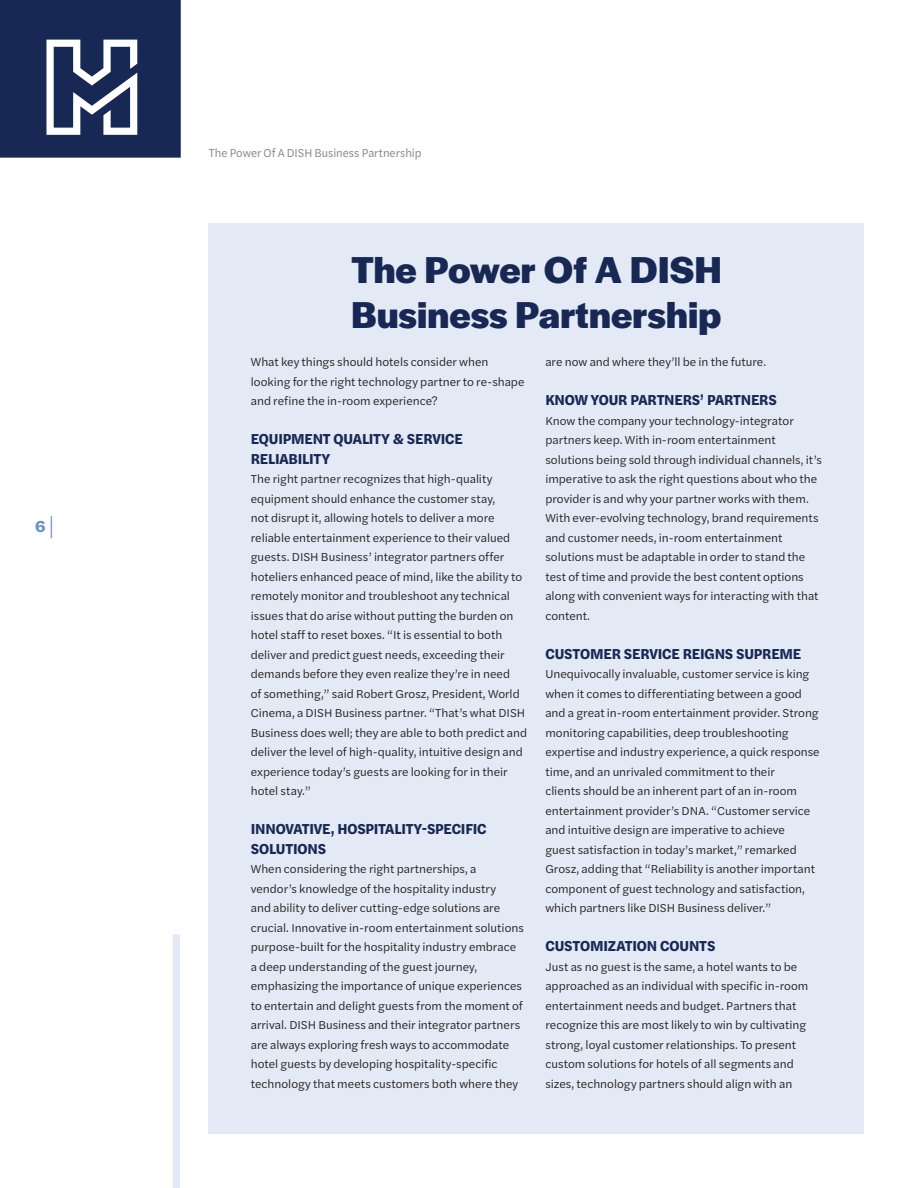
<style>
.page{position:relative;width:918px;height:1188px;background:#fff}
.page>*{position:absolute;margin:0;border:0;box-sizing:border-box;transform-origin:0 0}
.HM_Headline{font:700 39px/45px "Halyard Display";letter-spacing:.005em;color:#182855}
.HM_Header{font:700 16.5px "Halyard Text";color:#6a93cc}
.HM_Subhead{font:700 15px/19.5px "Halyard Text";letter-spacing:-.01em;color:#182855;scale:.95 1}
.HM_Sidebar_Text_No_I{font:12px/19.5px "Halyard Text";color:#231f20}
.Whitepaper_Header{font:12px "Halyard Text";color:#808285;scale:.95 1}
.s1{font-weight:400;font-size:23.85px}
</style>
<div class="page">
<div style="left:172px;top:934px;width:8px;height:254px;background:#e4eaf5"></div>
<svg style="left:0;top:0;width:181px;height:158px;background:#34426a"></svg>
<div style="left:209px;top:223px;width:655px;height:911px;background:#e4eaf5"></div>
<p class="HM_Header" style="left:35px;top:514px;width:20px">6 <span class="s1">|</span></p>
<p class="Whitepaper_Header" style="left:209px;top:144px;width:225px">The Power Of A DISH Business Partnership</p>
<p class="HM_Headline" style="left:351px;top:245px;width:372px">The Power Of A DISH<br>Business Partnership</p>
<p class="HM_Sidebar_Text_No_I" style="left:251px;top:352px;width:275px">What key things should hotels consider when looking for the right technology partner to re-shape and refine the in-room experience?</p>
<p class="HM_Subhead" style="left:251px;top:428px;width:225px">EQUIPMENT QUALITY &amp; SERVICE<br>RELIABILITY</p>
<p class="HM_Sidebar_Text_No_I" style="left:251px;top:469px;width:278px">The right partner recognizes that high-quality equipment should enhance the customer stay,<br>not disrupt it, allowing hotels to deliver a more reliable entertainment experience to their valued guests. DISH Business’ integrator partners offer hoteliers enhanced peace of mind, like the ability to remotely monitor and troubleshoot any technical issues that do arise without putting the burden on hotel staff to reset boxes. “It is essential to both deliver and predict guest needs, exceeding their demands before they even realize they’re in need<br>of something,” said Robert Grosz, President, World Cinema, a DISH Business partner. “That’s what DISH Business does well; they are able to both predict and deliver the level of high-quality, intuitive design and experience today’s guests are looking for in their hotel stay.”</p>
<p class="HM_Subhead" style="left:251px;top:818px;width:250px">INNOVATIVE, HOSPITALITY-SPECIFIC<br>SOLUTIONS</p>
<p class="HM_Sidebar_Text_No_I" style="left:251px;top:859px;width:275px">When considering the right partnerships, a vendor’s knowledge of the hospitality industry<br>and ability to deliver cutting-edge solutions are crucial. Innovative in-room entertainment solutions purpose-built for the hospitality industry embrace a deep understanding of the guest journey, emphasizing the importance of unique experiences to entertain and delight guests from the moment of arrival. DISH Business and their integrator partners are always exploring fresh ways to accommodate hotel guests by developing hospitality-specific technology that meets customers both where they</p>
<p class="HM_Sidebar_Text_No_I" style="left:545px;top:352px;width:222px">are now and where they’ll be in the future.</p>
<p class="HM_Subhead" style="left:545px;top:389px;width:245px">KNOW YOUR PARTNERS’ PARTNERS</p>
<p class="HM_Sidebar_Text_No_I" style="left:545px;top:410px;width:278px">Know the company your technology-integrator partners keep. With in-room entertainment solutions being sold through individual channels, it’s imperative to ask the right questions about who the provider is and why your partner works with them.<br>With ever-evolving technology, brand requirements and customer needs, in-room entertainment solutions must be adaptable in order to stand the test of time and provide the best content options along with convenient ways for interacting with that content.</p>
<p class="HM_Subhead" style="left:545px;top:643px;width:271px">CUSTOMER SERVICE REIGNS SUPREME</p>
<p class="HM_Sidebar_Text_No_I" style="left:545px;top:664px;width:276px">Unequivocally invaluable, customer service is king when it comes to differentiating between a good and a great in-room entertainment provider. Strong monitoring capabilities, deep troubleshooting expertise and industry experience, a quick response time, and an unrivaled commitment to their<br>clients should be an inherent part of an in-room entertainment provider’s DNA. “Customer service and intuitive design are imperative to achieve<br>guest satisfaction in today’s market,” remarked Grosz, adding that “Reliability is another important component of guest technology and satisfaction, which partners like DISH Business deliver.”</p>
<p class="HM_Subhead" style="left:545px;top:935px;width:180px">CUSTOMIZATION COUNTS</p>
<p class="HM_Sidebar_Text_No_I" style="left:545px;top:956px;width:265px">Just as no guest is the same, a hotel wants to be approached as an individual with specific in-room entertainment needs and budget. Partners that recognize this are most likely to win by cultivating strong, loyal customer relationships. To present custom solutions for hotels of all segments and sizes, technology partners should align with an</p>
</div>
